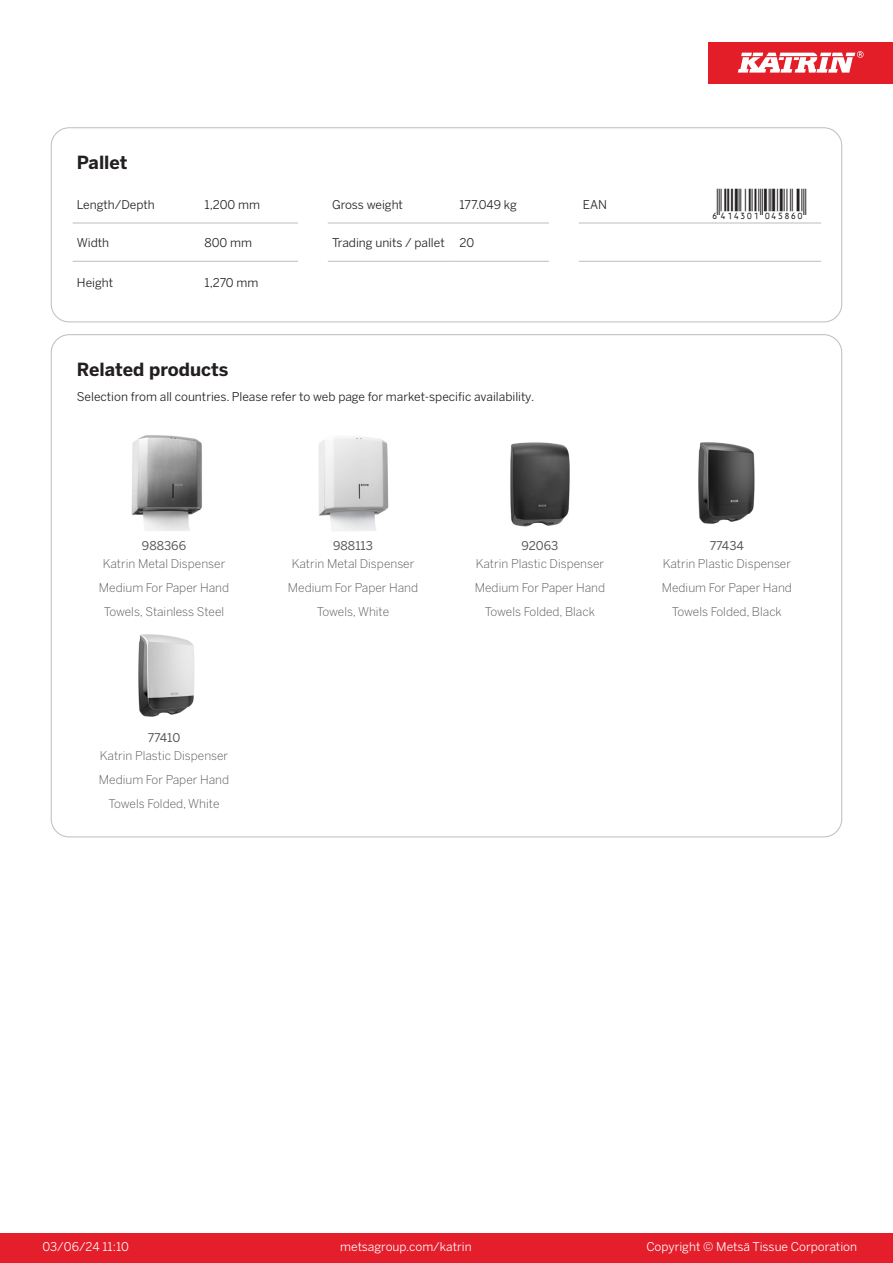
<style>
.page{position:relative;width:893px;height:1263px;background:#fff}
.page>*{position:absolute;margin:0;border:0;box-sizing:border-box;transform-origin:0 0}
.T_EAN{font:30px "Viisas EAN Matala";color:#231f20}
.T_TableHeader{font:700 18px "Benton Sans";color:#231f20}
.T_RelatedName{font:300 12px/24px "Benton Sans";color:#57585a;text-align:center}
.T_TableBody{font:12px "Benton Sans";color:#231f20}
.t1{font:12px "Benton Sans";color:#fff}
.T_RelatedCode{font:12px "Benton Sans";color:#57585a}
</style>
<div class="page">
<div style="left:0;top:1233px;width:893px;height:30px;background:#e41e2b"></div>
<div style="left:708px;top:43px;width:185px;height:41px;background:#e31e28"></div>
<svg style="left:738px;top:51px;width:126px;height:22px"></svg>
<hr style="left:73px;top:223px;width:127px;height:1px;background:#bcbdc0">
<hr style="left:200px;top:223px;width:98px;height:1px;background:#bcbdc0">
<hr style="left:328px;top:223px;width:127px;height:1px;background:#bcbdc0">
<hr style="left:455px;top:223px;width:94px;height:1px;background:#bcbdc0">
<hr style="left:579px;top:223px;width:127px;height:1px;background:#bcbdc0">
<hr style="left:706px;top:223px;width:115px;height:1px;background:#bcbdc0">
<hr style="left:73px;top:261px;width:127px;height:1px;background:#bcbdc0">
<hr style="left:200px;top:261px;width:98px;height:1px;background:#bcbdc0">
<hr style="left:328px;top:261px;width:127px;height:1px;background:#bcbdc0">
<hr style="left:455px;top:261px;width:94px;height:1px;background:#bcbdc0">
<hr style="left:579px;top:261px;width:127px;height:1px;background:#bcbdc0">
<hr style="left:706px;top:261px;width:115px;height:1px;background:#bcbdc0">
<div style="left:51px;top:128px;width:791px;height:194px;border:1px solid #bcbdc0;border-radius:18px"></div>
<img style="left:131px;top:435px;width:71px;height:96px">
<img style="left:318px;top:437px;width:71px;height:94px">
<img style="left:510px;top:442px;width:60px;height:85px">
<img style="left:698px;top:442px;width:57px;height:82px">
<img style="left:138px;top:634px;width:57px;height:83px">
<p class="T_TableHeader" style="left:77px;top:151px;width:52px">Pallet</p>
<p class="T_TableBody" style="left:77px;top:197px;width:79px">Length/Depth</p>
<p class="T_TableBody" style="left:204px;top:197px;width:57px">1,200 mm</p>
<p class="T_TableBody" style="left:332px;top:197px;width:72px">Gross weight</p>
<p class="T_TableBody" style="left:460px;top:197px;width:59px">177.049 kg</p>
<p class="T_TableBody" style="left:583px;top:197px;width:26px">EAN</p>
<p class="T_EAN" style="left:710px;top:188px;width:97px">*6414301045860*</p>
<p class="T_TableBody" style="left:77px;top:235px;width:34px">Width</p>
<p class="T_TableBody" style="left:204px;top:235px;width:49px">800 mm</p>
<p class="T_TableBody" style="left:332px;top:235px;width:114px">Trading units / pallet</p>
<p class="T_TableBody" style="left:460px;top:235px;width:16px">20</p>
<p class="T_TableBody" style="left:77px;top:276px;width:38px">Height</p>
<p class="T_TableBody" style="left:204px;top:276px;width:55px">1,270 mm</p>
<p class="T_TableHeader" style="left:77px;top:358px;width:153px">Related products</p>
<p class="T_TableBody" style="left:77px;top:390px;width:459px">Selection from all countries. Please refer to web page for market-specific availability.</p>
<p class="T_RelatedCode" style="left:142px;top:538px;width:46px">988366</p>
<p class="T_RelatedCode" style="left:333px;top:538px;width:41px">988113</p>
<p class="T_RelatedCode" style="left:522px;top:538px;width:38px">92063</p>
<p class="T_RelatedCode" style="left:710px;top:538px;width:36px">77434</p>
<p class="T_RelatedName" style="left:99px;top:551px;width:132px">Katrin Metal Dispenser<br>Medium For Paper Hand<br>Towels, Stainless Steel</p>
<p class="T_RelatedName" style="left:288px;top:551px;width:132px">Katrin Metal Dispenser<br>Medium For Paper Hand<br>Towels, White</p>
<p class="T_RelatedName" style="left:475px;top:551px;width:132px">Katrin Plastic Dispenser<br>Medium For Paper Hand<br>Towels Folded, Black</p>
<p class="T_RelatedName" style="left:662px;top:551px;width:132px">Katrin Plastic Dispenser<br>Medium For Paper Hand<br>Towels Folded, Black</p>
<p class="T_RelatedCode" style="left:148px;top:731px;width:34px">77410</p>
<p class="T_RelatedName" style="left:99px;top:744px;width:132px">Katrin Plastic Dispenser<br>Medium For Paper Hand<br>Towels Folded, White</p>
<p class="t1" style="left:43px;top:1239px;width:88px">03/06/24 11:10</p>
<p class="t1" style="left:340px;top:1239px;width:133px">metsagroup.com/katrin</p>
<p class="t1" style="left:646px;top:1239px;width:212px">Copyright © Metsä Tissue Corporation</p>
</div>
